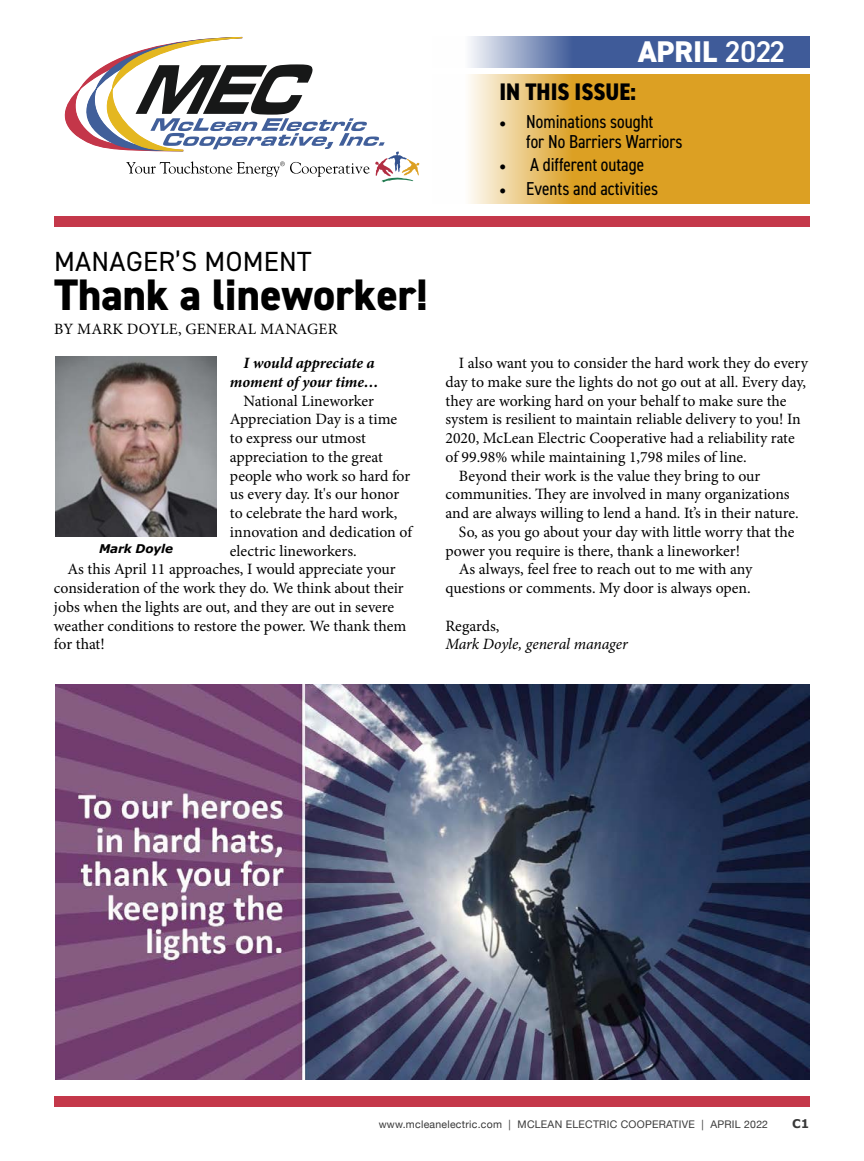
<style>
.page{position:relative;width:864px;height:1161px;background:#fff}
.page>*{position:absolute;margin:0;border:0;box-sizing:border-box;transform-origin:0 0}
.t1{font:800 44.25px "DIN2014";color:#000}
.t2{font:800 30px "DIN2014";color:#fff}
.t3{font:27.75px "DIN2014";letter-spacing:.01em;color:#000}
.t4{font:800 condensed 24px "DIN2014";color:#000}
.t5{font:condensed 18.75px/20.2px "DIN2014";color:#000}
.t6{font:15.75px "Minion Pro";letter-spacing:-.005em;color:#000}
.t7{font:italic 700 15.75px/18.8px "Minion Pro";letter-spacing:-.005em;color:#000;text-align:center}
.t8{font:italic 15.75px "Minion Pro";letter-spacing:-.005em;color:#000}
.t9{font:italic 700 12px "Verdana";letter-spacing:-.015em;color:#000}
.t10{font:700 12px "Verdana";color:#393939}
.t11{font:10.5px "Helvetica Neue";letter-spacing:.025em;color:#393939}
.s1{font-weight:600}
.s2{font-family:"Minion Pro";font-stretch:normal}
</style>
<div class="page">
<svg style="left:470px;top:36px;width:340px;height:32px;background:#5a72a7"></svg>
<svg style="left:64px;top:37px;width:356px;height:146px"></svg>
<svg style="left:469px;top:74px;width:341px;height:129px;background:#e0ad42"></svg>
<div style="left:54px;top:217px;width:756px;height:10px;background:#c4384a"></div>
<div style="left:54px;top:1097px;width:756px;height:10px;background:#c4384a"></div>
<img style="left:56px;top:357px;width:160px;height:179px">
<img style="left:56px;top:684px;width:754px;height:396px">
<h2 class="t2" style="left:638px;top:32px;width:149px">APRIL <span class="s1">2022</span></h2>
<h3 class="t4" style="left:499px;top:76px;width:138px">IN THIS ISSUE:</h3>
<p class="t5" style="left:526px;top:110px;width:158px;text-indent:-27px"><span class="s2">•</span> Nominations sought<br>for No Barriers Warriors</p>
<p class="t5" style="left:499px;top:154px;width:146px"><span class="s2">•</span> A different outage</p>
<p class="t5" style="left:499px;top:178px;width:160px"><span class="s2">•</span> Events and activities</p>
<h3 class="t3" style="left:54px;top:244px;width:259px">MANAGER’S MOMENT</h3>
<h1 class="t1" style="left:54px;top:265px;width:376px">Thank a lineworker!</h1>
<p class="t6" style="left:54px;top:319px;width:285px">BY MARK DOYLE, GENERAL MANAGER</p>
<p class="t7" style="left:230px;top:354px;width:150px">I would appreciate a moment of your time…</p>
<p class="t6" style="left:243px;top:390px;width:132px">National Lineworker</p>
<p class="t6" style="left:230px;top:409px;width:169px">Appreciation Day is a time</p>
<p class="t6" style="left:230px;top:428px;width:137px">to express our utmost</p>
<p class="t6" style="left:230px;top:446px;width:154px">appreciation to the great</p>
<p class="t6" style="left:230px;top:465px;width:182px">people who work so hard for</p>
<p class="t6" style="left:230px;top:484px;width:171px">us every day. It's our honor</p>
<p class="t6" style="left:230px;top:503px;width:169px">to celebrate the hard work,</p>
<p class="t6" style="left:230px;top:521px;width:184px">innovation and dedication of</p>
<p class="t6" style="left:230px;top:540px;width:128px">electric lineworkers.</p>
<p class="t6" style="left:67px;top:559px;width:330px">As this April 11 approaches, I would appreciate your</p>
<p class="t6" style="left:54px;top:578px;width:351px">consideration of the work they do. We think about their</p>
<p class="t6" style="left:54px;top:596px;width:342px">jobs when the lights are out, and they are out in severe</p>
<p class="t6" style="left:54px;top:615px;width:354px">weather conditions to restore the power. We thank them</p>
<p class="t6" style="left:54px;top:634px;width:52px">for that!</p>
<p class="t9" style="left:99px;top:540px;width:75px">Mark Doyle</p>
<p class="t6" style="left:459px;top:353px;width:351px">I also want you to consider the hard work they do every</p>
<p class="t6" style="left:445px;top:371px;width:362px">day to make sure the lights do not go out at all. Every day,</p>
<p class="t6" style="left:445px;top:390px;width:343px">they are working hard on your behalf to make sure the</p>
<p class="t6" style="left:445px;top:409px;width:357px">system is resilient to maintain reliable delivery to you! In</p>
<p class="t6" style="left:445px;top:427px;width:351px">2020, McLean Electric Cooperative had a reliability rate</p>
<p class="t6" style="left:445px;top:446px;width:303px">of 99.98% while maintaining 1,798 miles of line.</p>
<p class="t6" style="left:459px;top:465px;width:303px">Beyond their work is the value they bring to our</p>
<p class="t6" style="left:445px;top:484px;width:346px">communities. They are involved in many organizations</p>
<p class="t6" style="left:445px;top:502px;width:355px">and are always willing to lend a hand. It’s in their nature.</p>
<p class="t6" style="left:459px;top:521px;width:337px">So, as you go about your day with little worry that the</p>
<p class="t6" style="left:445px;top:540px;width:296px">power you require is there, thank a lineworker!</p>
<p class="t6" style="left:459px;top:559px;width:295px">As always, feel free to reach out to me with any</p>
<p class="t6" style="left:445px;top:577px;width:307px">questions or comments. My door is always open.</p>
<p class="t6" style="left:445px;top:615px;width:55px">Regards,</p>
<p class="t8" style="left:445px;top:633px;width:184px">Mark Doyle, general manager</p>
<p class="t11" style="left:379px;top:1116px;width:391px">www.mcleanelectric.com | MCLEAN ELECTRIC COOPERATIVE | APRIL 2022</p>
<p class="t10" style="left:792px;top:1115px;width:19px">C1</p>
</div>
